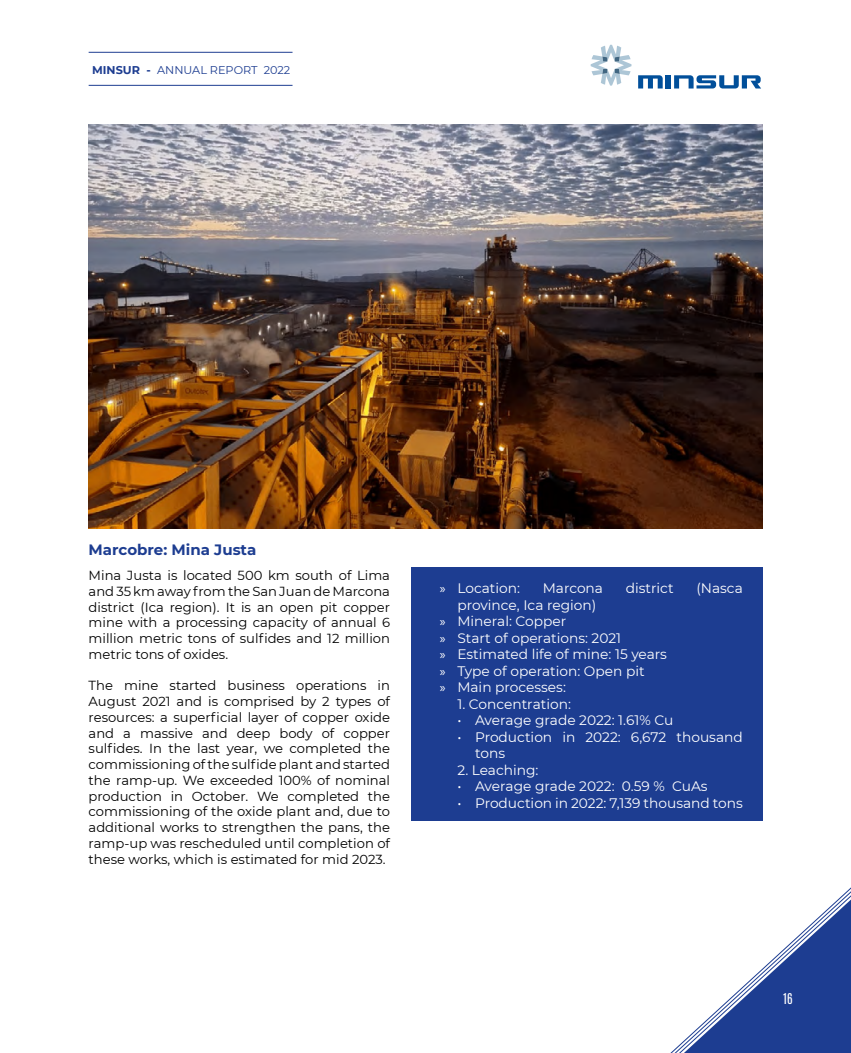
<style>
.page{position:relative;width:851px;height:1053px;background:#fff}
.page>*{position:absolute;margin:0;border:0;box-sizing:border-box;transform-origin:0 0}
.t1{font:700 15px "Montserrat";color:#1d3d91}
.t2{font:13.75px/16.5px "Montserrat";color:#fff}
.t3{font:13.12px/15.8px "Montserrat";color:#000;text-align:justify}
.t4{font:12.5px "Antonio";color:#fff}
.t5{font:11.25px "Montserrat";color:#1d3d91}
.s1{font-weight:700}
.s2{font-family:"Myriad Pro"}
</style>
<div class="page">
<svg style="left:590px;top:45px;width:41px;height:41px"></svg>
<svg style="left:638px;top:75px;width:24px;height:13px"></svg>
<div style="left:665px;top:75px;width:6px;height:13px;background:#014f9a"></div>
<svg style="left:674px;top:75px;width:87px;height:13px"></svg>
<svg style="left:671px;top:888px;width:179px;height:164px"></svg>
<hr style="left:89px;top:52px;width:203px;height:1px;background:#1d3d91">
<hr style="left:89px;top:85px;width:203px;height:1px;background:#1d3d91">
<img style="left:89px;top:124px;width:673px;height:404px">
<div style="left:411px;top:567px;width:351px;height:253px;background:#1d3d91"></div>
<p class="t5" style="left:92px;top:62px;width:199px"><span class="s1">MINSUR -</span> ANNUAL REPORT 2022</p>
<p class="t1" style="left:89px;top:539px;width:169px">Marcobre: Mina Justa</p>
<p class="t3" style="left:89px;top:567px;width:303px">Mina Justa is located 500 km south of Lima and 35 km away from the San Juan de Marcona district (Ica region). It is an open pit copper mine with a processing capacity of annual 6 million metric tons of sulfides and 12 million metric tons of oxides.</p>
<p class="t3" style="left:89px;top:677px;width:303px">The mine started business operations in August 2021 and is comprised by 2 types of resources: a superficial layer of copper oxide and a massive and deep body of copper sulfides. In the last year, we completed the commissioning of the sulfide plant and started the ramp-up. We exceeded 100% of nominal production in October. We completed the commissioning of the oxide plant and, due to additional works to strengthen the pans, the ramp-up was rescheduled until completion of these works, which is estimated for mid 2023.</p>
<p class="t2" style="left:439px;top:579px;width:82px"><span class="s2">»</span> Location:</p>
<p class="t2" style="left:542px;top:579px;width:62px">Marcona</p>
<p class="t2" style="left:625px;top:579px;width:49px">district</p>
<p class="t2" style="left:696px;top:579px;width:48px">(Nasca</p>
<p class="t2" style="left:439px;top:596px;width:229px;text-indent:18px">province, Ica region)<br><span class="s2">»</span> Mineral: Copper<br><span class="s2">»</span> Start of operations: 2021<br><span class="s2">»</span> Estimated life of mine: 15 years <span class="s2">»</span> Type of operation: Open pit<br><span class="s2">»</span> Main processes:</p>
<p class="t2" style="left:457px;top:695px;width:115px">1. Concentration:</p>
<p class="t2" style="left:457px;top:711px;width:217px">• Average grade 2022: 1.61% Cu</p>
<p class="t2" style="left:457px;top:728px;width:287px">• Production in 2022: 6,672 thousand</p>
<p class="t2" style="left:475px;top:744px;width:31px">tons</p>
<p class="t2" style="left:439px;top:761px;width:100px"><span class="s2">»</span> 2. Leaching:</p>
<p class="t2" style="left:457px;top:777px;width:252px">• Average grade 2022: 0.59 % CuAs</p>
<p class="t2" style="left:457px;top:794px;width:287px">• Production in 2022: 7,139 thousand tons</p>
<p class="t4" style="left:783px;top:989px;width:11px">16</p>
</div>
